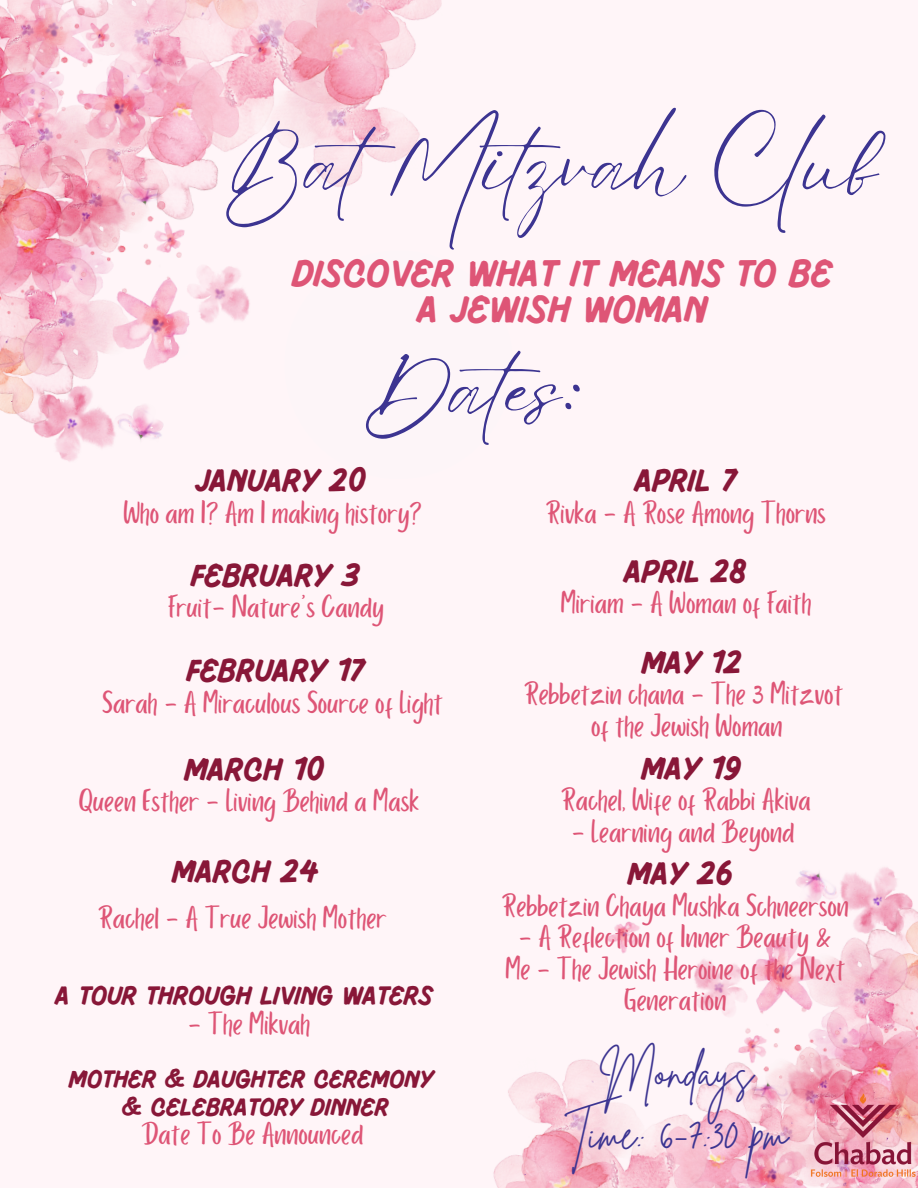
<style>
.page{position:relative;width:918px;height:1188px;background:#fff5f8}
.page>*{position:absolute;margin:0;border:0;box-sizing:border-box;transform-origin:0 0}
.t1{font:84px "Eyesome Script";color:#3c3491}
.t2{font:44.25px/61.8px "Brittany Signature";color:#3c3491;text-align:center}
.t3{font:700 39px/36px "Pluma";color:#de5576;text-align:center}
.t4{font:33px/30.3px "Porcelain";color:#de5576;text-align:center}
.t5{font:700 27px "Pluma";color:#881738}
.t6{font:700 25.5px "Pluma";color:#881738}
.s1{font-family:"Pluma";font-weight:700;color:#881738}
</style>
<div class="page">
<img style="left:0;top:0;width:442px;height:462px">
<div style="left:285px;top:251px;width:228px;height:228px;background:#fdf5f8;border-radius:50%"></div>
<img style="left:493px;top:867px;width:425px;height:321px">
<img style="left:794px;top:1060px;width:124px;height:128px">
<p class="t1" style="left:222px;top:110px;width:657px">BatMitzvah Club</p>
<h1 class="t3" style="left:293px;top:258px;width:541px">DISCOVER WHAT IT MEANS TO BE<br>A JEWISH WOMAN</h1>
<h3 class="t1" style="left:361px;top:334px;width:224px">Dates:</h3>
<h4 class="t4" style="left:123px;top:469px;width:300px"><span class="s1">JANUARY 20<br></span>Who am I? Am I making history?</h4>
<h1 class="t4" style="left:168px;top:563px;width:218px"><span class="s1">FEBRUARY 3<br></span>Fruit- Nature’s Candy</h1>
<h4 class="t4" style="left:102px;top:659px;width:342px"><span class="s1">FEBRUARY 17<br></span>Sarah - A Miraculous Source of Light</h4>
<h4 class="t4" style="left:79px;top:757px;width:342px"><span class="s1">MARCH 10<br></span>Queen Esther - Living Behind a Mask</h4>
<p class="t4" style="left:98px;top:852px;width:290px;line-height:45px"><span class="s1">MARCH 24<br></span>Rachel - A True Jewish Mother</p>
<p class="t5" style="left:56px;top:984px;width:379px">A TOUR THROUGH LIVING WATERS</p>
<h4 class="t4" style="left:188px;top:1010px;width:124px">- The Mikvah</h4>
<p class="t6" style="left:69px;top:1068px;width:366px">MOTHER &amp; DAUGHTER CEREMONY</p>
<p class="t6" style="left:122px;top:1096px;width:269px">&amp; CELEBRATORY DINNER</p>
<p class="t4" style="left:142px;top:1120px;width:223px">Date To Be Announced</p>
<h4 class="t4" style="left:546px;top:469px;width:282px"><span class="s1">APRIL 7<br></span>Rivka - A Rose Among Thorns</h4>
<h4 class="t4" style="left:561px;top:559px;width:252px"><span class="s1">APRIL 28<br></span>Miriam - A Woman of Faith</h4>
<h4 class="t4" style="left:524px;top:650px;width:321px;line-height:30.9px"><span class="s1">MAY 12<br></span>Rebbetzin chana - The 3 Mitzvot of the Jewish Woman</h4>
<h4 class="t4" style="left:561px;top:756px;width:251px"><span class="s1">MAY 19<br></span>Rachel, Wife of Rabbi Akiva</h4>
<h4 class="t4" style="left:571px;top:818px;width:224px">- Learning and Beyond</h4>
<h4 class="t4" style="left:502px;top:861px;width:349px"><span class="s1">MAY 26<br></span>Rebbetzin Chaya Mushka Schneerson</h4>
<h4 class="t4" style="left:505px;top:923px;width:341px;line-height:31.5px">- A Reflection of Inner Beauty &amp;<br>Me - The Jewish Heroine of the Next<br>Generation</h4>
<p class="t2" style="left:565px;top:1042px;width:225px">Mondays<br>Time: 6-7:30 pm</p>
</div>
